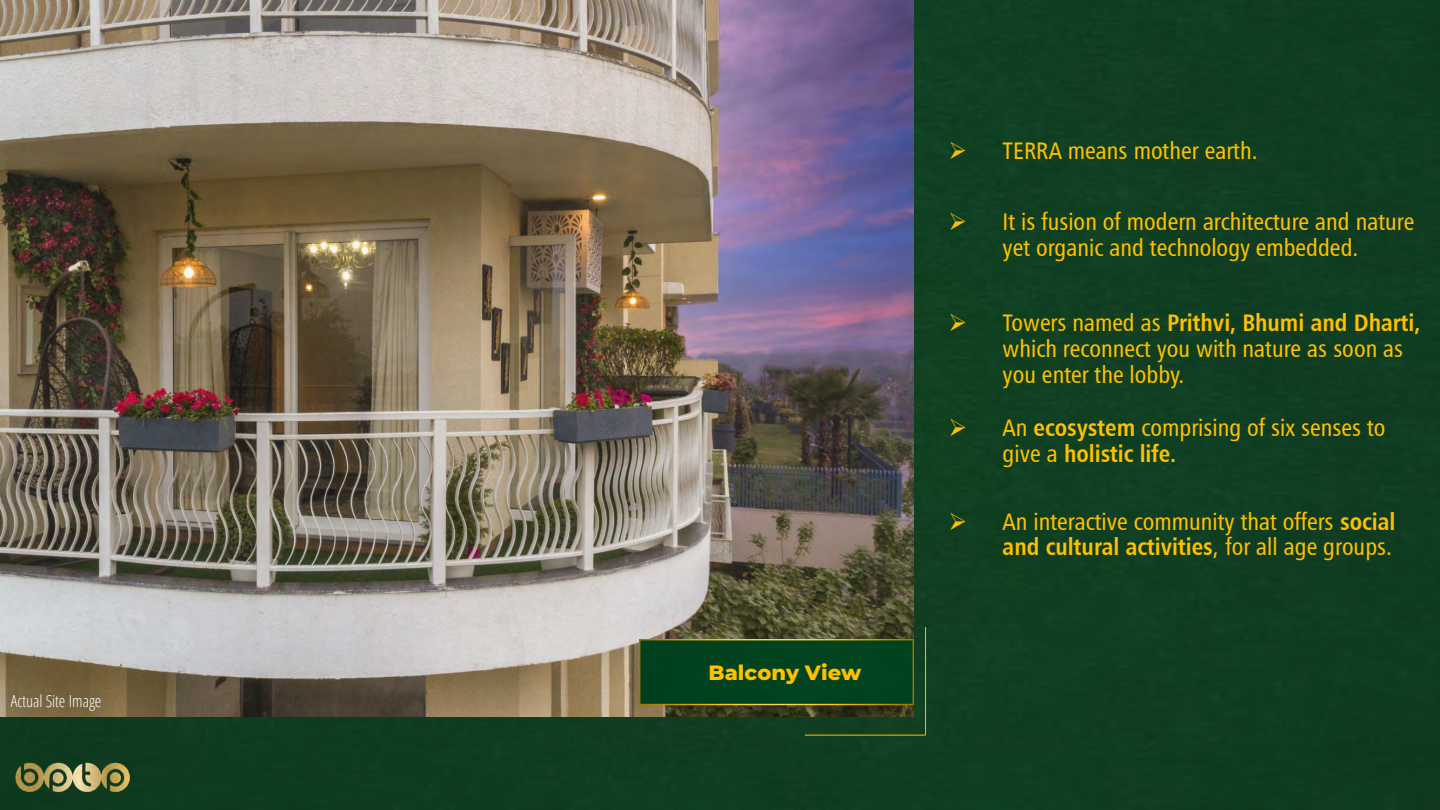
<style>
.page{position:relative;width:1440px;height:810px;background:#103e22}
.page>*{position:absolute;margin:0;border:0;box-sizing:border-box;transform-origin:0 0}
.t1{font:24px/26px "Humanist 777 BT Roman Condensed B";color:#ffc000;text-align:center}
.t2{font:24px "Humanist 777 BT Bold Condensed B";color:#ffc000}
.t3{font:800 21px "Montserrat";color:#ffc000}
.t4{font:300 condensed 16.5px "Open Sans";color:#fff}
.s1{font-family:"Humanist 777 BT Roman Condensed B"}
.s2{font-family:"Humanist 777 BT Bold Condensed B"}
</style>
<div class="page">
<img style="left:0;top:758px;width:185px;height:43px">
<img style="left:0;top:0;width:913px;height:716px">
<hr style="left:925px;top:627px;width:1px;height:108px;background:#ffc000">
<hr style="left:805px;top:735px;width:121px;height:1px;background:#ffc000">
<img style="left:658px;top:638px;width:248px;height:80px">
<svg style="left:639px;top:639px;width:275px;height:66px;background:#0a471e"></svg>
<p class="t4" style="left:11px;top:690px;width:92px">Actual Site Image</p>
<p class="t3" style="left:709px;top:657px;width:154px">Balcony View</p>
<p class="t1" style="left:949px;top:137px;width:311px">➢ TERRA means mother earth.</p>
<p class="t1" style="left:949px;top:208px;width:467px">➢ It is fusion of modern architecture and nature yet organic and technology embedded.</p>
<p class="t2" style="left:949px;top:308px;width:474px">➢ <span class="s1">Towers named as</span> Prithvi, Bhumi and Dharti,</p>
<p class="t1" style="left:1003px;top:335px;width:402px;text-align:left">which reconnect you with nature as soon as you enter the lobby.</p>
<p class="t1" style="left:949px;top:415px;width:439px">➢ An <span class="s2">ecosystem</span> comprising of six senses to</p>
<p class="t2" style="left:1003px;top:439px;width:175px"><span class="s1">give a</span> holistic life.</p>
<p class="t1" style="left:949px;top:508px;width:448px">➢ An interactive community that offers <span class="s2">social</span></p>
<p class="t2" style="left:1003px;top:532px;width:391px">and cultural activities<span class="s1">, for all age groups.</span></p>
</div>
